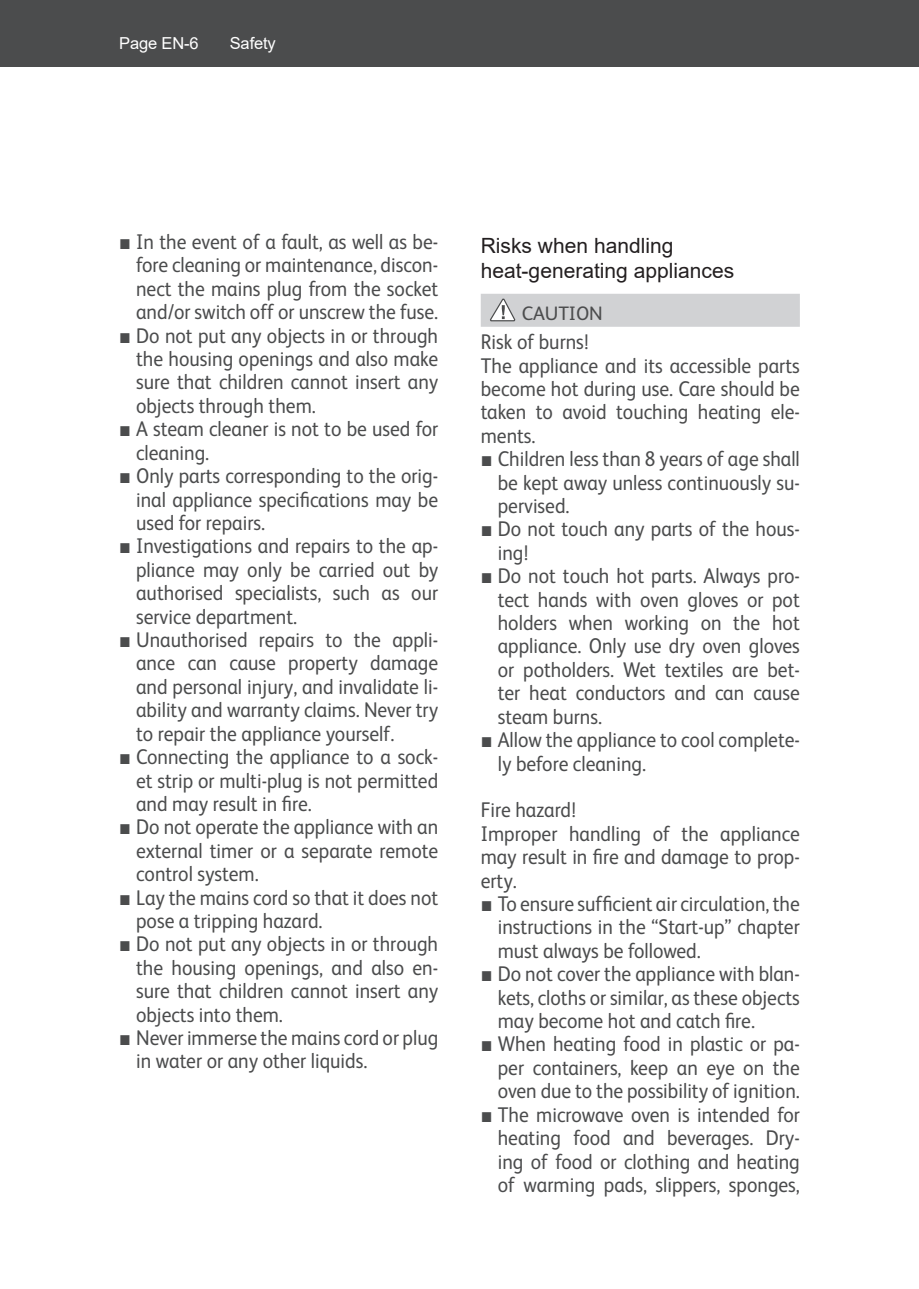
<style>
.page{position:relative;width:919px;height:1289px;background:#fff}
.page>*{position:absolute;margin:0;border:0;box-sizing:border-box;transform-origin:0 0}
.t1{font:21.3px/23.4px "FS Albert";color:#4b4c4d;text-align:justify;scale:.92 1}
.t2{font:21px/25.2px "Arial";color:#231f20}
.t3{font:19.5px "FS Albert";letter-spacing:-.005em;color:#4b4c4d}
.t4{font:16.5px "Arial";letter-spacing:-.01em;color:#fff}
.s1{font-family:"Arial"}
</style>
<div class="page">
<div style="left:906px;top:0;width:12px;height:67px;background:#4b4c4d"></div>
<div style="left:0;top:0;width:906px;height:67px;background:#4b4c4d"></div>
<div style="left:480px;top:294px;width:319px;height:33px;background:#d1d2d4"></div>
<svg style="left:490px;top:298px;width:26px;height:24px"></svg>
<p class="t4" style="left:119px;top:32px;width:81px">Page EN-6</p>
<p class="t4" style="left:230px;top:32px;width:48px">Safety</p>
<p class="t1" style="left:136px;top:229px;width:330px;text-indent:-17px"><span class="s1">■</span> In the event of a fault, as well as be&shy;fore cleaning or maintenance, discon&shy;nect the mains plug from the socket and/or switch off or unscrew the fuse.</p>
<p class="t1" style="left:136px;top:322px;width:330px;text-indent:-17px"><span class="s1">■</span> Do not put any objects in or through the housing openings and also make sure that children cannot insert any objects through them.</p>
<p class="t1" style="left:136px;top:416px;width:330px;text-indent:-17px"><span class="s1">■</span> A steam cleaner is not to be used for cleaning.</p>
<p class="t1" style="left:136px;top:463px;width:330px;text-indent:-17px"><span class="s1">■</span> Only parts corresponding to the orig&shy;inal appliance specifications may be used for repairs.</p>
<p class="t1" style="left:136px;top:533px;width:330px;text-indent:-17px"><span class="s1">■</span> Investigations and repairs to the ap&shy;pliance may only be carried out by authorised specialists, such as our service department.</p>
<p class="t1" style="left:136px;top:627px;width:330px;text-indent:-17px"><span class="s1">■</span> Unauthorised repairs to the appli&shy;ance can cause property damage and personal injury, and invalidate li&shy;ability and warranty claims. Never try to repair the appliance yourself.</p>
<p class="t1" style="left:136px;top:744px;width:330px;text-indent:-17px"><span class="s1">■</span> Connecting the appliance to a sock&shy;et strip or multi-plug is not permitted and may result in fire.</p>
<p class="t1" style="left:136px;top:814px;width:330px;text-indent:-17px"><span class="s1">■</span> Do not operate the appliance with an external timer or a separate remote control system.</p>
<p class="t1" style="left:136px;top:884px;width:330px;text-indent:-17px"><span class="s1">■</span> Lay the mains cord so that it does not pose a tripping hazard.</p>
<p class="t1" style="left:136px;top:931px;width:330px;text-indent:-17px"><span class="s1">■</span> Do not put any objects in or through the housing openings, and also en&shy;sure that children cannot insert any objects into them.</p>
<p class="t1" style="left:136px;top:1024px;width:330px;text-indent:-17px"><span class="s1">■</span> Never immerse the mains cord or plug in water or any other liquids.</p>
<p class="t2" style="left:480px;top:232px;width:255px">Risks when handling heat-generating appliances</p>
<p class="t3" style="left:522px;top:300px;width:82px">CAUTION</p>
<p class="t1" style="left:480px;top:329px;width:348px;text-align:left">Risk of burns!<br>The appliance and its accessible parts become hot during use. Care should be taken to avoid touching heating ele&shy;ments.</p>
<p class="t1" style="left:497px;top:446px;width:330px;text-indent:-17px"><span class="s1">■</span> Children less than 8 years of age shall be kept away unless continuously su&shy;pervised.</p>
<p class="t1" style="left:497px;top:516px;width:330px;text-indent:-17px"><span class="s1">■</span> Do not touch any parts of the hous&shy;ing!</p>
<p class="t1" style="left:497px;top:563px;width:330px;text-indent:-17px"><span class="s1">■</span> Do not touch hot parts. Always pro&shy;tect hands with oven gloves or pot holders when working on the hot appliance. Only use dry oven gloves or potholders. Wet textiles are bet&shy;ter heat conductors and can cause steam burns.</p>
<p class="t1" style="left:497px;top:727px;width:330px;text-indent:-17px"><span class="s1">■</span> Allow the appliance to cool complete&shy;ly before cleaning.</p>
<p class="t1" style="left:480px;top:797px;width:348px;text-align:left">Fire hazard!<br>Improper handling of the appliance may result in fire and damage to prop&shy;erty.</p>
<p class="t1" style="left:497px;top:890px;width:330px;text-indent:-17px"><span class="s1">■</span> To ensure sufficient air circulation, the instructions in the “Start-up” chapter must always be followed.</p>
<p class="t1" style="left:497px;top:961px;width:330px;text-indent:-17px"><span class="s1">■</span> Do not cover the appliance with blan&shy;kets, cloths or similar, as these objects may become hot and catch fire.</p>
<p class="t1" style="left:497px;top:1031px;width:330px;text-indent:-17px"><span class="s1">■</span> When heating food in plastic or pa&shy;per containers, keep an eye on the oven due to the possibility of ignition.</p>
<p class="t1" style="left:497px;top:1101px;width:330px;text-indent:-17px"><span class="s1">■</span> The microwave oven is intended for heating food and beverages. Dry&shy;ing of food or clothing and heating of warming pads, slippers, sponges,</p>
</div>
